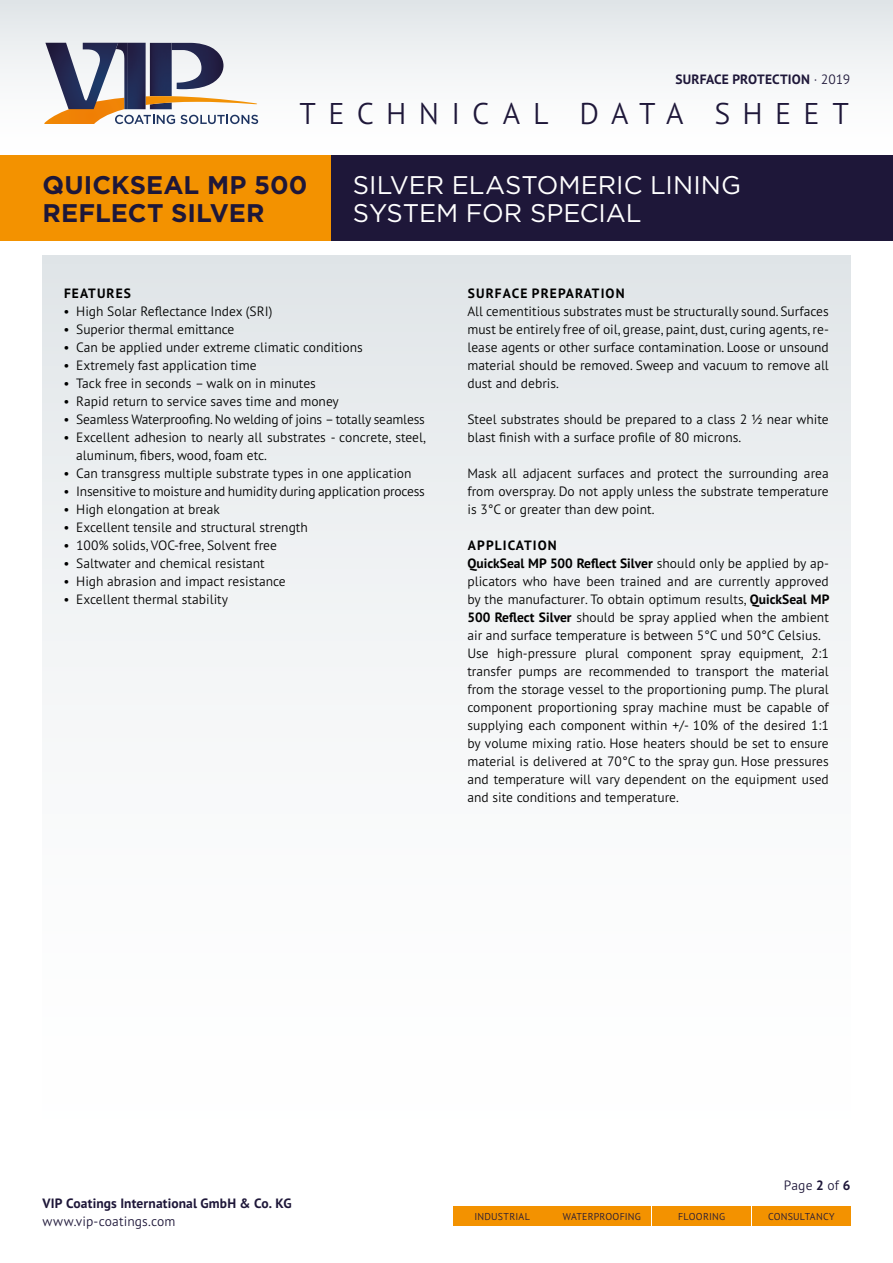
<style>
.page{position:relative;width:893px;height:1263px;background:#fff}
.page>*{position:absolute;margin:0;border:0;box-sizing:border-box;transform-origin:0 0}
.t1{font:300 30px "PT Sans Pro";letter-spacing:.405em;color:#1e1739}
.t2{font:25.5px/28.5px "Gotham";color:#fff}
.t3{font:700 25.5px/28.5px "Gotham";color:#1e1739}
.t4{font:300 13.5px/18px "PT Sans Pro";color:#000}
.t5{font:700 13.5px "PT Sans Pro";letter-spacing:.01em;color:#1e1739}
.t6{font:300 13.5px "PT Sans Pro";letter-spacing:.01em;color:#1e1739}
.t7{font:700 13.5px "PT Sans Pro";letter-spacing:.08em;color:#000}
.t8{font:300 9.9px "PT Sans Pro";letter-spacing:.02em;color:#1e1739}
.s1{font-weight:300}
.s2{font-weight:700}
</style>
<div class="page">
<div style="left:0;top:0;width:893px;height:155px;background:linear-gradient(to bottom,#e2e7e9,#fff)"></div>
<div style="left:453px;top:1206px;width:98px;height:20px;background:#f39200"></div>
<div style="left:553px;top:1206px;width:98px;height:20px;background:#f39200"></div>
<div style="left:653px;top:1206px;width:98px;height:20px;background:#f39200"></div>
<div style="left:752px;top:1206px;width:98px;height:20px;background:#f39200"></div>
<svg style="left:44px;top:43px;width:215px;height:81px"></svg>
<div style="left:42px;top:256px;width:808px;height:960px;background:linear-gradient(to bottom,#e4e9ed,#fffffd)"></div>
<div style="left:0;top:155px;width:332px;height:85px;background:#f39200"></div>
<div style="left:332px;top:155px;width:561px;height:85px;background:#1e1739"></div>
<p class="t5" style="left:675px;top:70px;width:176px">SURFACE PROTECTION <span class="s1">· 2019</span></p>
<h1 class="t1" style="left:299px;top:94px;width:551px">TECHNICAL DATA SHEET</h1>
<h2 class="t3" style="left:43px;top:170px;width:266px">QUICKSEAL MP 500<br>REFLECT SILVER</h2>
<h2 class="t2" style="left:353px;top:170px;width:390px">SILVER ELASTOMERIC LINING<br>SYSTEM FOR SPECIAL</h2>
<p class="t7" style="left:64px;top:284px;width:69px">FEATURES</p>
<p class="t4" style="left:63px;top:302px;width:210px">• High Solar Reflectance Index (SRI)</p>
<p class="t4" style="left:63px;top:320px;width:173px">• Superior thermal emittance</p>
<p class="t4" style="left:63px;top:338px;width:301px">• Can be applied under extreme climatic conditions</p>
<p class="t4" style="left:63px;top:356px;width:195px">• Extremely fast application time</p>
<p class="t4" style="left:63px;top:374px;width:254px">• Tack free in seconds – walk on in minutes</p>
<p class="t4" style="left:63px;top:392px;width:277px">• Rapid return to service saves time and money</p>
<p class="t4" style="left:63px;top:410px;width:363px">• Seamless Waterproofing. No welding of joins – totally seamless</p>
<p class="t4" style="left:76px;top:428px;width:351px;text-indent:-13px">• Excellent adhesion to nearly all substrates - concrete, steel, aluminum, fibers, wood, foam etc.</p>
<p class="t4" style="left:63px;top:464px;width:350px">• Can transgress multiple substrate types in one application</p>
<p class="t4" style="left:63px;top:482px;width:363px">• Insensitive to moisture and humidity during application process</p>
<p class="t4" style="left:63px;top:500px;width:158px">• High elongation at break</p>
<p class="t4" style="left:63px;top:518px;width:246px">• Excellent tensile and structural strength</p>
<p class="t4" style="left:63px;top:536px;width:215px">• 100% solids, VOC-free, Solvent free</p>
<p class="t4" style="left:63px;top:554px;width:203px">• Saltwater and chemical resistant</p>
<p class="t4" style="left:63px;top:572px;width:224px">• High abrasion and impact resistance</p>
<p class="t4" style="left:63px;top:590px;width:166px">• Excellent thermal stability</p>
<p class="t7" style="left:468px;top:284px;width:158px">SURFACE PREPARATION</p>
<p class="t4" style="left:467px;top:302px;width:363px;text-align:justify">All cementitious substrates must be structurally sound. Surfaces must be entirely free of oil, grease, paint, dust, curing agents, re&shy;lease agents or other surface contamination. Loose or unsound material should be removed. Sweep and vacuum to remove all dust and debris.</p>
<p class="t4" style="left:467px;top:410px;width:363px">Steel substrates should be prepared to a class 2 ½ near white blast finish with a surface profile of 80 microns.</p>
<p class="t4" style="left:467px;top:464px;width:363px;text-align:justify">Mask all adjacent surfaces and protect the surrounding area from overspray. Do not apply unless the substrate temperature is 3°C or greater than dew point.</p>
<p class="t4" style="left:467px;top:536px;width:363px"><span class="s2">APPLICATION<br>QuickSeal MP 500 Reflect Silver</span> should only be applied by ap&shy;plicators who have been trained and are currently approved by the manufacturer. To obtain optimum results, <span class="s2">QuickSeal MP 500 Reflect Silver</span> should be spray applied when the ambient air and surface temperature is between 5°C und 50°C Celsius.<br>Use high-pressure plural component spray equipment, 2:1 transfer pumps are recommended to transport the material from the storage vessel to the proportioning pump. The plural component proportioning spray machine must be capable of supplying each component within +/- 10% of the desired 1:1 by volume mixing ratio. Hose heaters should be set to ensure material is delivered at 70°C to the spray gun. Hose pressures and temperature will vary dependent on the equipment used and site conditions and temperature.</p>
<p class="t5" style="left:43px;top:1194px;width:251px">VIP Coatings International GmbH &amp; Co. KG</p>
<p class="t6" style="left:43px;top:1213px;width:135px">www.vip-coatings.com</p>
<p class="t6" style="left:784px;top:1177px;width:68px">Page <span class="s2">2</span> of <span class="s2">6</span></p>
<p class="t8" style="left:475px;top:1210px;width:57px">INDUSTRIAL</p>
<p class="t8" style="left:563px;top:1210px;width:80px">WATERPROOFING</p>
<p class="t8" style="left:678px;top:1210px;width:48px">FLOORING</p>
<p class="t8" style="left:768px;top:1210px;width:68px">CONSULTANCY</p>
</div>
